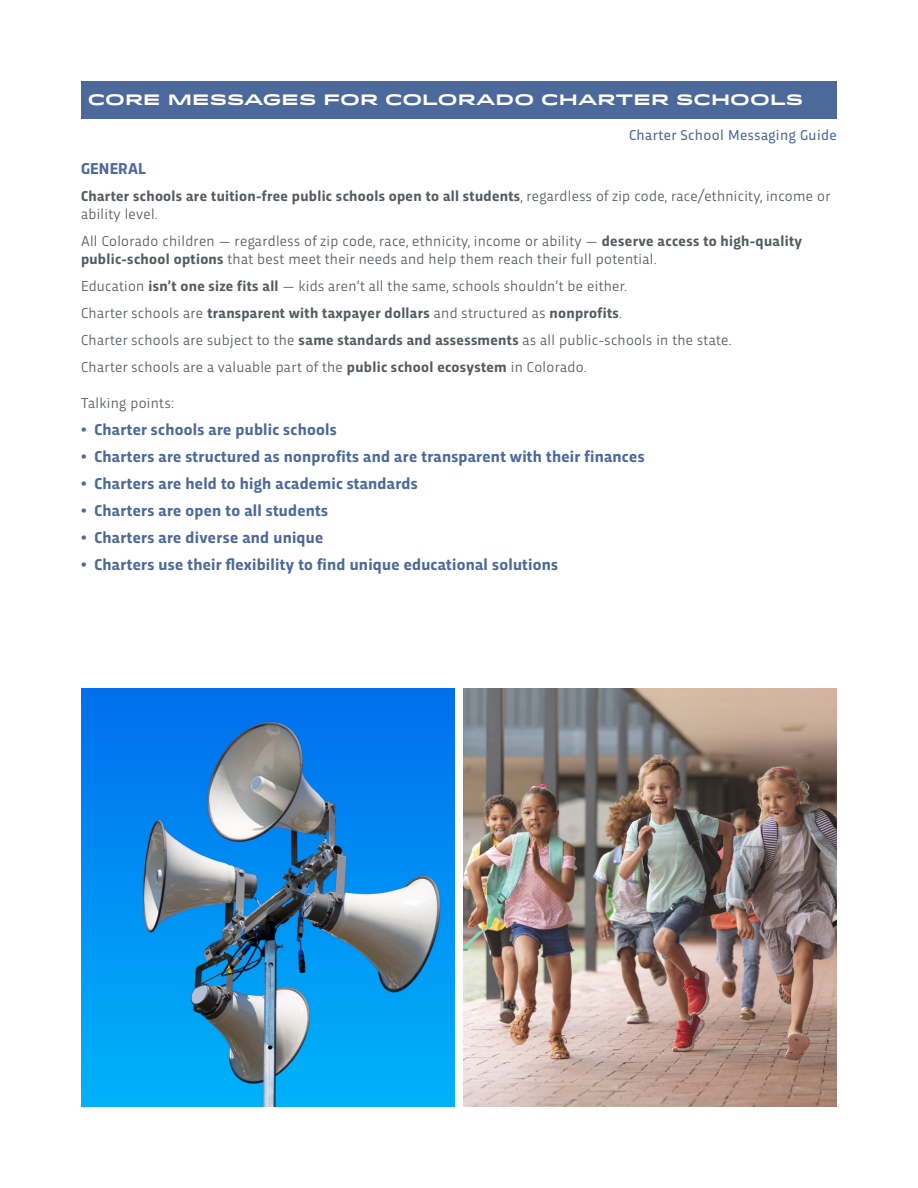
<style>
.page{position:relative;width:918px;height:1188px;background:#fff}
.page>*{position:absolute;margin:0;border:0;box-sizing:border-box;transform-origin:0 0}
.t1{font:700 16.5px "Trasandina";letter-spacing:.015em;color:#4c699c}
.t2{font:15px "Trasandina";letter-spacing:.02em;color:#575b5e}
.t3{font:700 15px/18px "Trasandina";letter-spacing:.02em;color:#575b5e}
.t4{font:700 15px "Idlewild";letter-spacing:.01em;color:#fff}
.t5{font:15px "Trasandina";letter-spacing:.025em;color:#4c699c}
.s1{font-weight:400}
.s2{font-weight:700}
</style>
<div class="page">
<img style="left:81px;top:689px;width:374px;height:418px">
<img style="left:463px;top:689px;width:374px;height:418px">
<div style="left:81px;top:81px;width:756px;height:38px;background:#4c699c"></div>
<p class="t4" style="left:88px;top:88px;width:717px">CORE MESSAGES FOR COLORADO CHARTER SCHOOLS</p>
<p class="t5" style="left:629px;top:123px;width:209px">Charter School Messaging Guide</p>
<p class="t1" style="left:81px;top:156px;width:67px">GENERAL</p>
<p class="t3" style="left:81px;top:186px;width:751px">Charter schools are tuition-free public schools open to all students<span class="s1">, regardless of zip code, race/ethnicity, income or ability level.</span></p>
<p class="t2" style="left:81px;top:230px;width:723px">All Colorado children — regardless of zip code, race, ethnicity, income or ability — <span class="s2">deserve access to high-quality</span></p>
<p class="t2" style="left:81px;top:248px;width:577px"><span class="s2">public-school options</span> that best meet their needs and help them reach their full potential.</p>
<p class="t2" style="left:81px;top:275px;width:548px">Education <span class="s2">isn’t one size fits all</span> — kids aren’t all the same, schools shouldn’t be either.</p>
<p class="t3" style="left:81px;top:303px;width:543px"><span class="s1">Charter schools are</span> transparent with taxpayer dollars <span class="s1">and structured as</span> nonprofits<span class="s1">.</span></p>
<p class="t2" style="left:81px;top:329px;width:652px">Charter schools are subject to the <span class="s2">same standards and assessments</span> as all public-schools in the state.</p>
<p class="t2" style="left:81px;top:356px;width:507px">Charter schools are a valuable part of the <span class="s2">public school ecosystem</span> in Colorado.</p>
<p class="t2" style="left:81px;top:392px;width:95px">Talking points:</p>
<p class="t1" style="left:81px;top:417px;width:257px">• Charter schools are public schools</p>
<p class="t1" style="left:81px;top:444px;width:565px">• Charters are structured as nonprofits and are transparent with their finances</p>
<p class="t1" style="left:81px;top:471px;width:338px">• Charters are held to high academic standards</p>
<p class="t1" style="left:81px;top:498px;width:249px">• Charters are open to all students</p>
<p class="t1" style="left:81px;top:525px;width:244px">• Charters are diverse and unique</p>
<p class="t1" style="left:81px;top:552px;width:479px">• Charters use their flexibility to find unique educational solutions</p>
</div>
